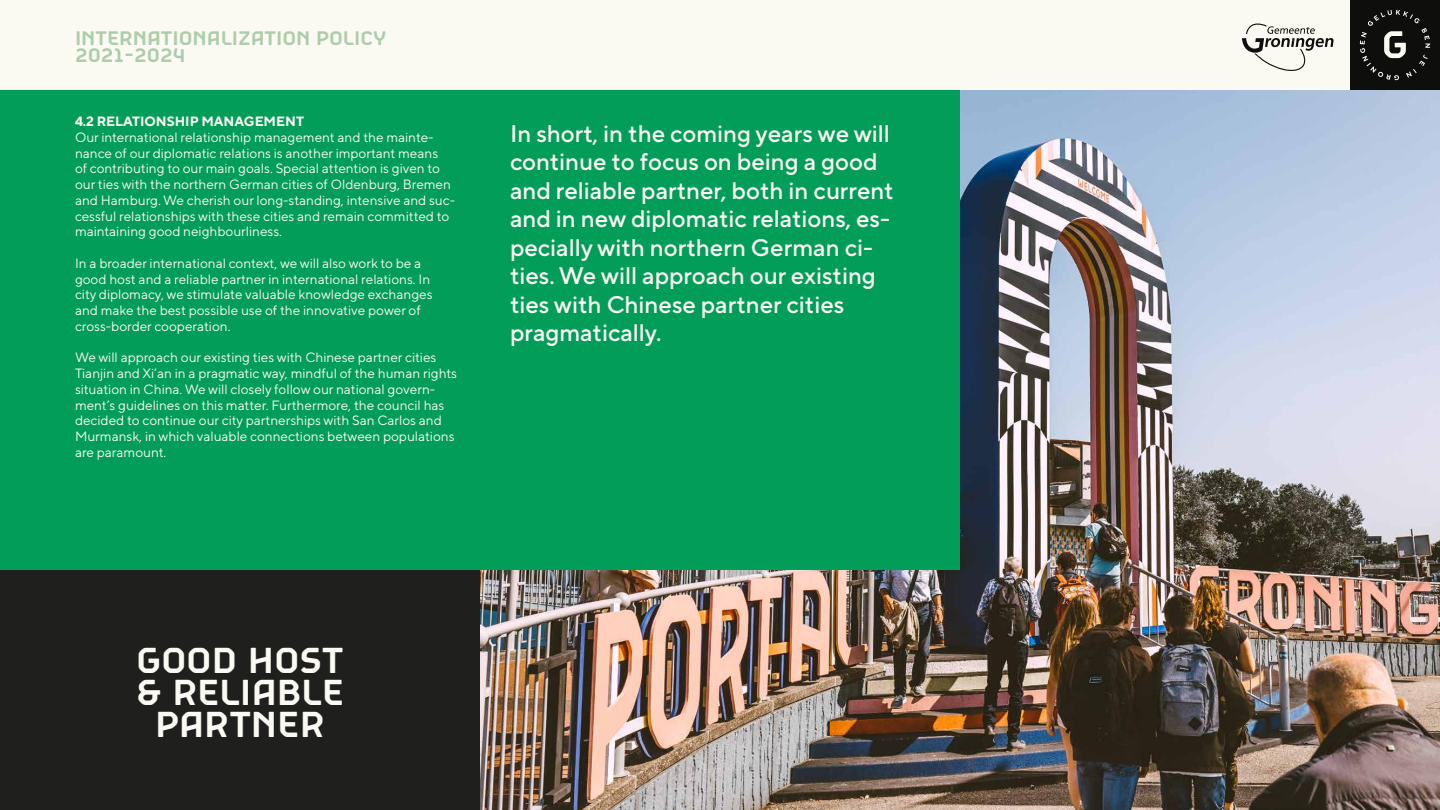
<style>
.page{position:relative;width:1440px;height:810px;background:#fff}
.page>*{position:absolute;margin:0;border:0;box-sizing:border-box;transform-origin:0 0}
.t1{font:36px "Gronika";letter-spacing:-.01em;color:#faf9f2}
.t2{font:500 24px/28.5px "TT Norms Pro";color:#faf9f2}
.t3{font:19.5px/16.5px "Gronika";color:#accdab}
.t4{font:13.5px/15.8px "TT Norms Pro";color:#faf9f2}
.t5{font:700 13.5px "TT Norms Pro";color:#faf9f2}
</style>
<div class="page">
<img style="left:480px;top:90px;width:960px;height:720px">
<div style="left:0;top:90px;width:240px;height:240px;background:#029d59"></div>
<div style="left:0;top:330px;width:240px;height:240px;background:#029d59"></div>
<div style="left:0;top:570px;width:240px;height:240px;background:#1f1f1e"></div>
<div style="left:240px;top:90px;width:240px;height:240px;background:#029d59"></div>
<div style="left:240px;top:330px;width:240px;height:240px;background:#029d59"></div>
<div style="left:480px;top:330px;width:240px;height:240px;background:#029d59"></div>
<div style="left:240px;top:570px;width:240px;height:240px;background:#1f1f1e"></div>
<div style="left:480px;top:90px;width:240px;height:240px;background:#029d59"></div>
<div style="left:720px;top:90px;width:240px;height:240px;background:#029d59"></div>
<div style="left:720px;top:330px;width:240px;height:240px;background:#029d59"></div>
<div style="left:0;top:0;width:1440px;height:90px;background:#faf9f2"></div>
<div style="left:1350px;top:0;width:90px;height:90px;background:#0e0e0d"></div>
<svg style="left:1360px;top:10px;width:70px;height:70px"></svg>
<svg style="left:1242px;top:23px;width:92px;height:48px"></svg>
<h3 class="t3" style="left:75px;top:29px;width:313px">INTERNATIONALIZATION POLICY<br>2021-2024</h3>
<p class="t5" style="left:75px;top:112px;width:231px">4.2 RELATIONSHIP MANAGEMENT</p>
<p class="t4" style="left:75px;top:129px;width:382px">Our international relationship management and the mainte&shy;nance of our diplomatic relations is another important means<br>of contributing to our main goals. Special attention is given to our ties with the northern German cities of Oldenburg, Bremen and Hamburg. We cherish our long-standing, intensive and suc&shy;cessful relationships with these cities and remain committed to maintaining good neighbourliness.</p>
<p class="t4" style="left:75px;top:255px;width:359px">In a broader international context, we will also work to be a good host and a reliable partner in international relations. In city diplomacy, we stimulate valuable knowledge exchanges and make the best possible use of the innovative power of cross-border cooperation.</p>
<p class="t4" style="left:75px;top:349px;width:384px">We will approach our existing ties with Chinese partner cities Tianjin and Xi’an in a pragmatic way, mindful of the human rights situation in China. We will closely follow our national govern&shy;ment’s guidelines on this matter. Furthermore, the council has decided to continue our city partnerships with San Carlos and Murmansk, in which valuable connections between populations are paramount.</p>
<p class="t2" style="left:510px;top:118px;width:385px">In short, in the coming years we will continue to focus on being a good and reliable partner, both in current and in new diplomatic relations, es&shy;pecially with northern German ci&shy;ties. We will approach our existing ties with Chinese partner cities pragmatically.</p>
<p class="t1" style="left:136px;top:637px;width:209px">GOOD HOST</p>
<p class="t1" style="left:136px;top:669px;width:210px">&amp; RELIABLE</p>
<p class="t1" style="left:155px;top:702px;width:171px">PARTNER</p>
</div>
